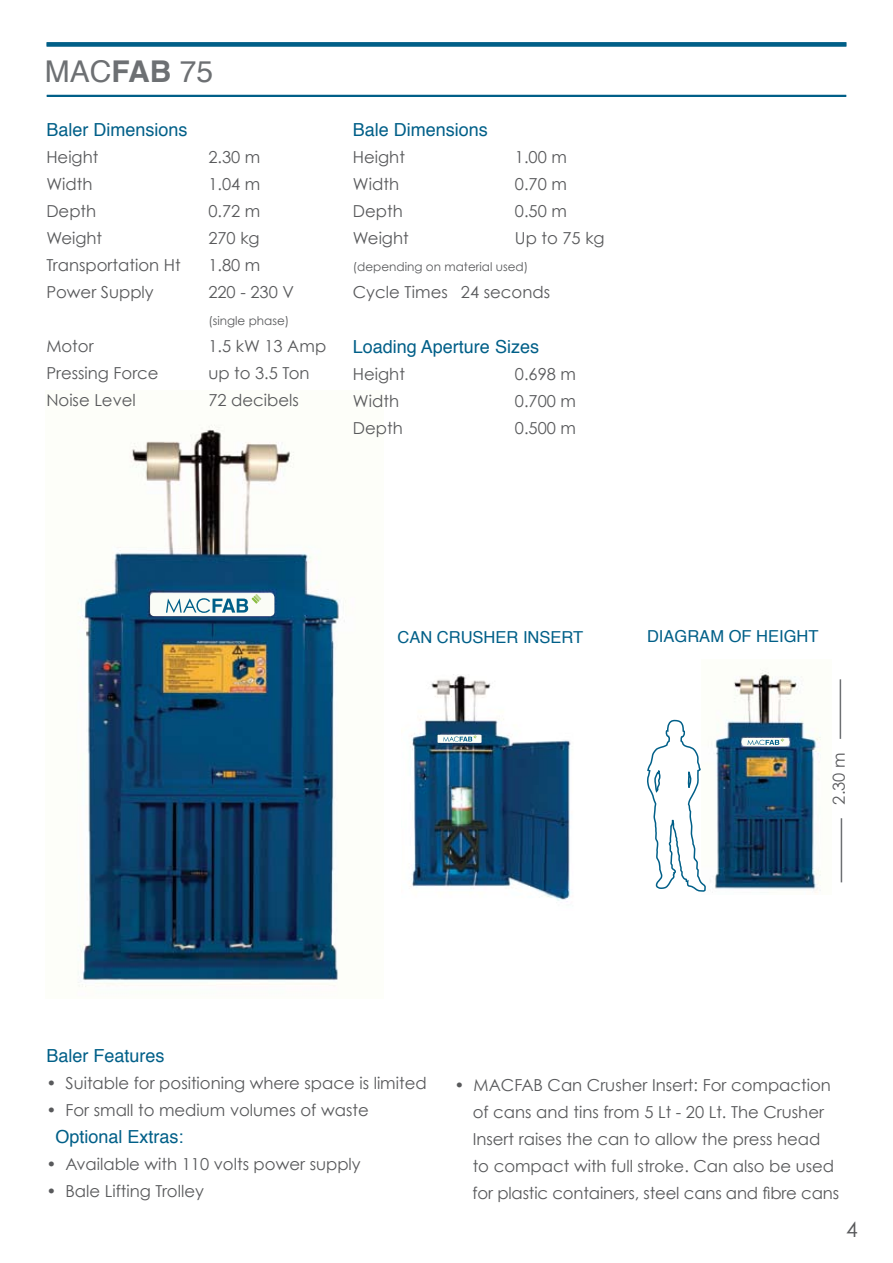
<style>
.page{position:relative;width:893px;height:1263px;background:#fff}
.page>*{position:absolute;margin:0;border:0;box-sizing:border-box;transform-origin:0 0}
.t1{font:30px "Helvetica";color:#6d7073}
.t2{font:21px "Century Gothic";color:#58595b}
.t3{font:18px "Helvetica";color:#005f88}
.t4{font:16.5px/27px "Century Gothic";color:#58595b}
.t5{font:16.5px "Helvetica";color:#005f88}
.t6{font:12px "Century Gothic";color:#58595b}
.s1{font-weight:700}
</style>
<div class="page">
<img style="left:410px;top:674px;width:161px;height:228px">
<div style="left:438px;top:735px;width:44px;height:8px;background:#fafcf6"></div>
<svg style="left:443px;top:735px;width:34px;height:7px"></svg>
<img style="left:78px;top:424px;width:268px;height:563px">
<div style="left:150px;top:593px;width:124px;height:23px;background:#fafcf6;border-radius:4px"></div>
<svg style="left:166px;top:594px;width:95px;height:19px"></svg>
<hr style="left:47px;top:95px;width:799px;height:2px;background:#005f88">
<div style="left:47px;top:42px;width:799px;height:5px;background:#005f88"></div>
<img style="left:705px;top:669px;width:116px;height:224px">
<div style="left:741px;top:738px;width:48px;height:8px;background:#fafcf6;border-radius:4px"></div>
<svg style="left:747px;top:738px;width:37px;height:7px"></svg>
<svg style="left:647px;top:719px;width:58px;height:173px"></svg>
<hr style="left:841px;top:818px;width:1px;height:64px;background:#6d7073">
<hr style="left:840px;top:679px;width:1px;height:60px;background:#6d7073">
<h1 class="t1" style="left:45px;top:46px;width:170px">MAC<span class="s1">FAB</span> 75</h1>
<p class="t3" style="left:46px;top:114px;width:143px">Baler Dimensions</p>
<p class="t4" style="left:46px;top:143px;width:54px">Height</p>
<p class="t4" style="left:208px;top:143px;width:54px">2.30 m</p>
<p class="t4" style="left:46px;top:170px;width:48px">Width</p>
<p class="t4" style="left:208px;top:170px;width:54px">1.04 m</p>
<p class="t4" style="left:46px;top:197px;width:51px">Depth</p>
<p class="t4" style="left:208px;top:197px;width:54px">0.72 m</p>
<p class="t4" style="left:46px;top:224px;width:57px">Weight</p>
<p class="t4" style="left:208px;top:224px;width:53px">270 kg</p>
<p class="t4" style="left:46px;top:251px;width:136px">Transportation Ht</p>
<p class="t4" style="left:208px;top:251px;width:54px">1.80 m</p>
<p class="t4" style="left:46px;top:278px;width:109px">Power Supply</p>
<p class="t4" style="left:208px;top:278px;width:87px">220 - 230 V</p>
<p class="t6" style="left:208px;top:313px;width:82px">(single phase)</p>
<p class="t4" style="left:46px;top:332px;width:49px">Motor</p>
<p class="t4" style="left:208px;top:332px;width:119px">1.5 kW 13 Amp</p>
<p class="t4" style="left:46px;top:359px;width:114px">Pressing Force</p>
<p class="t4" style="left:208px;top:359px;width:103px">up to 3.5 Ton</p>
<p class="t4" style="left:46px;top:386px;width:91px">Noise Level</p>
<p class="t4" style="left:208px;top:386px;width:92px">72 decibels</p>
<p class="t3" style="left:353px;top:114px;width:137px">Bale Dimensions</p>
<p class="t4" style="left:353px;top:143px;width:54px">Height</p>
<p class="t4" style="left:515px;top:143px;width:54px">1.00 m</p>
<p class="t4" style="left:353px;top:170px;width:48px">Width</p>
<p class="t4" style="left:515px;top:170px;width:54px">0.70 m</p>
<p class="t4" style="left:353px;top:197px;width:51px">Depth</p>
<p class="t4" style="left:515px;top:197px;width:54px">0.50 m</p>
<p class="t4" style="left:353px;top:224px;width:57px">Weight</p>
<p class="t4" style="left:515px;top:224px;width:91px">Up to 75 kg</p>
<p class="t6" style="left:353px;top:259px;width:177px">(depending on material used)</p>
<p class="t4" style="left:353px;top:278px;width:199px">Cycle Times 24 seconds</p>
<p class="t3" style="left:353px;top:331px;width:188px">Loading Aperture Sizes</p>
<p class="t4" style="left:353px;top:360px;width:54px">Height</p>
<p class="t4" style="left:515px;top:360px;width:63px">0.698 m</p>
<p class="t4" style="left:353px;top:387px;width:48px">Width</p>
<p class="t4" style="left:515px;top:387px;width:63px">0.700 m</p>
<p class="t4" style="left:353px;top:414px;width:51px">Depth</p>
<p class="t4" style="left:515px;top:414px;width:63px">0.500 m</p>
<p class="t5" style="left:397px;top:623px;width:187px">CAN CRUSHER INSERT</p>
<p class="t5" style="left:647px;top:622px;width:173px">DIAGRAM OF HEIGHT</p>
<p class="t4" style="left:825px;top:804px;width:54px;rotate:-90deg">2.30 m</p>
<p class="t3" style="left:46px;top:1040px;width:120px">Baler Features</p>
<p class="t4" style="left:46px;top:1069px;width:382px">• Suitable for positioning where space is limited</p>
<p class="t4" style="left:46px;top:1096px;width:324px">• For small to medium volumes of waste</p>
<p class="t3" style="left:55px;top:1121px;width:130px">Optional Extras:</p>
<p class="t4" style="left:46px;top:1150px;width:316px">• Available with 110 volts power supply</p>
<p class="t4" style="left:46px;top:1177px;width:159px">• Bale Lifting Trolley</p>
<p class="t4" style="left:472px;top:1071px;width:368px;text-indent:-18px">• MACFAB Can Crusher Insert: For compaction of cans and tins from 5 Lt - 20 Lt. The Crusher Insert raises the can to allow the press head to compact with full stroke. Can also be used for plastic containers, steel cans and fibre cans</p>
<p class="t2" style="left:846px;top:1217px;width:13px">4</p>
</div>
